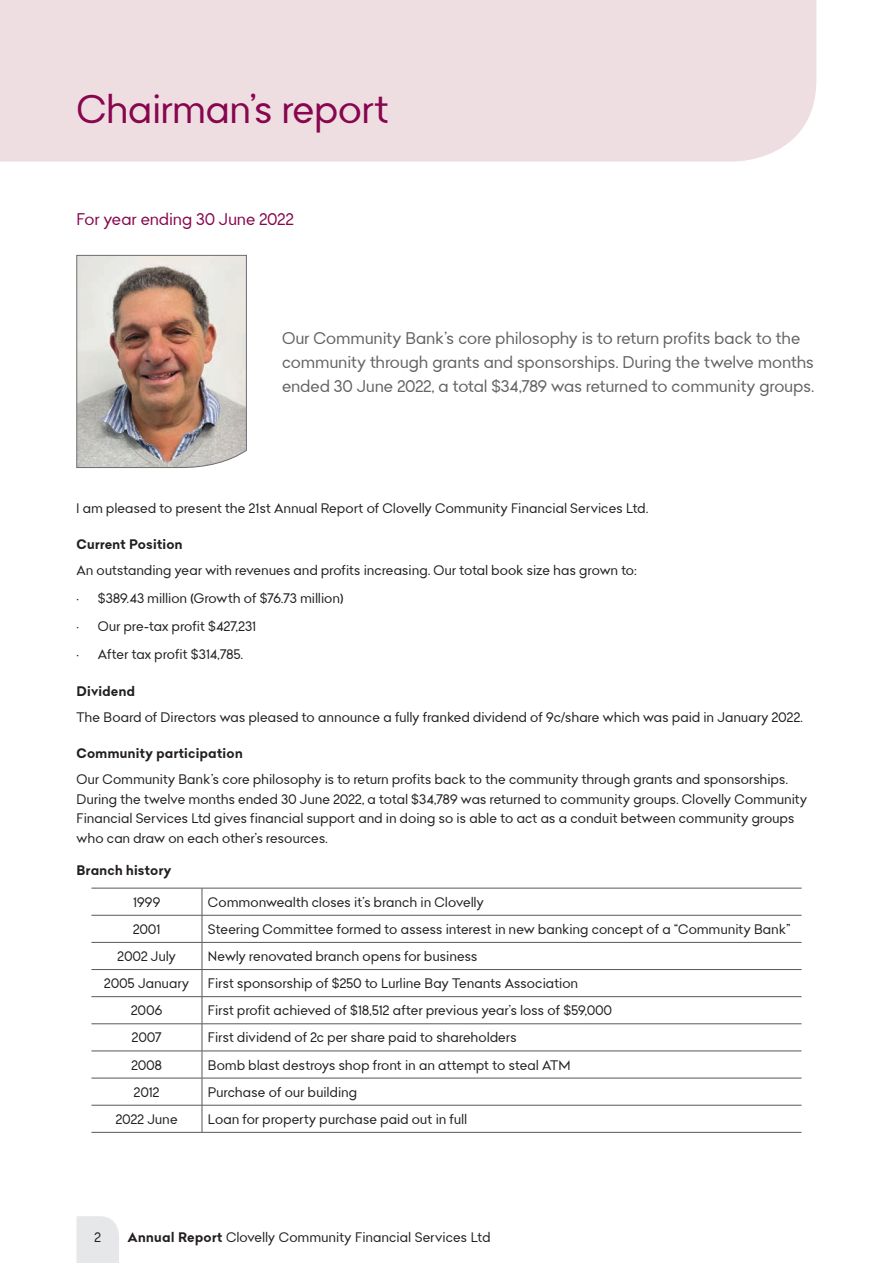
<style>
.page{position:relative;width:893px;height:1263px;background:#fff}
.page>*{position:absolute;margin:0;border:0;box-sizing:border-box;transform-origin:0 0}
.t1{font:39px "Bendigo Sans";letter-spacing:.005em;color:#88064e}
.t2{font:16.5px/24px "Bendigo Sans";letter-spacing:.015em;color:#636366}
.t3{font:16.5px "Bendigo Sans";letter-spacing:.015em;color:#88064e}
.t4{font:13.5px/19.5px "Bendigo Sans";letter-spacing:.02em;color:#231f20}
.t5{font:700 13.5px "Bendigo Sans";letter-spacing:.02em;color:#231f20}
.s1{font-weight:700}
</style>
<div class="page">
<div style="left:77px;top:1216px;width:42px;height:47px;background:#e6e7e9"></div>
<div style="left:0;top:0;width:816px;height:162px;background:#eedee2"></div>
<hr style="left:91px;top:915px;width:111px;height:1px;background:#57585a">
<hr style="left:202px;top:915px;width:599px;height:1px;background:#57585a">
<hr style="left:91px;top:942px;width:111px;height:1px;background:#57585a">
<hr style="left:202px;top:942px;width:599px;height:1px;background:#57585a">
<hr style="left:91px;top:969px;width:111px;height:1px;background:#57585a">
<hr style="left:202px;top:969px;width:599px;height:1px;background:#57585a">
<hr style="left:91px;top:996px;width:111px;height:1px;background:#57585a">
<hr style="left:202px;top:996px;width:599px;height:1px;background:#57585a">
<hr style="left:91px;top:1023px;width:111px;height:1px;background:#57585a">
<hr style="left:202px;top:1023px;width:599px;height:1px;background:#57585a">
<hr style="left:91px;top:1051px;width:111px;height:1px;background:#57585a">
<hr style="left:202px;top:1051px;width:599px;height:1px;background:#57585a">
<hr style="left:91px;top:1078px;width:111px;height:1px;background:#57585a">
<hr style="left:202px;top:1078px;width:599px;height:1px;background:#57585a">
<hr style="left:91px;top:1105px;width:111px;height:1px;background:#57585a">
<hr style="left:202px;top:1105px;width:599px;height:1px;background:#57585a">
<hr style="left:91px;top:888px;width:111px;height:1px;background:#57585a">
<hr style="left:202px;top:888px;width:599px;height:1px;background:#57585a">
<hr style="left:91px;top:1132px;width:111px;height:1px;background:#57585a">
<hr style="left:202px;top:1132px;width:599px;height:1px;background:#57585a">
<svg style="left:202px;top:888px;width:1px;height:244px"></svg>
<img style="left:76px;top:255px;width:171px;height:213px">
<h1 class="t1" style="left:77px;top:83px;width:313px">Chairman’s report</h1>
<p class="t3" style="left:77px;top:208px;width:219px">For year ending 30 June 2022</p>
<p class="t2" style="left:282px;top:325px;width:533px">Our Community Bank’s core philosophy is to return profits back to the community through grants and sponsorships. During the twelve months ended 30 June 2022, a total $34,789 was returned to community groups.</p>
<p class="t4" style="left:77px;top:498px;width:573px">I am pleased to present the 21st Annual Report of Clovelly Community Financial Services Ltd.</p>
<p class="t5" style="left:77px;top:536px;width:108px">Current Position</p>
<p class="t4" style="left:77px;top:560px;width:561px">An outstanding year with revenues and profits increasing. Our total book size has grown to:</p>
<p class="t4" style="left:77px;top:588px;width:268px">• $389.43 million (Growth of $76.73 million)</p>
<p class="t4" style="left:77px;top:616px;width:181px">• Our pre-tax profit $427,231</p>
<p class="t4" style="left:77px;top:644px;width:168px">• After tax profit $314,785.</p>
<p class="t5" style="left:77px;top:682px;width:60px">Dividend</p>
<p class="t4" style="left:77px;top:707px;width:728px">The Board of Directors was pleased to announce a fully franked dividend of 9c/share which was paid in January 2022.</p>
<p class="t5" style="left:77px;top:745px;width:168px">Community participation</p>
<p class="t4" style="left:77px;top:769px;width:732px">Our Community Bank’s core philosophy is to return profits back to the community through grants and sponsorships.<br>During the twelve months ended 30 June 2022, a total $34,789 was returned to community groups. Clovelly Community Financial Services Ltd gives financial support and in doing so is able to act as a conduit between community groups who can draw on each other’s resources.</p>
<p class="t5" style="left:77px;top:862px;width:96px">Branch history</p>
<p class="t4" style="left:133px;top:892px;width:29px">1999</p>
<p class="t4" style="left:208px;top:892px;width:277px">Commonwealth closes it’s branch in Clovelly</p>
<p class="t4" style="left:133px;top:919px;width:29px">2001</p>
<p class="t4" style="left:208px;top:919px;width:584px">Steering Committee formed to assess interest in new banking concept of a “Community Bank”</p>
<p class="t4" style="left:118px;top:946px;width:60px">2002 July</p>
<p class="t4" style="left:208px;top:946px;width:271px">Newly renovated branch opens for business</p>
<p class="t4" style="left:104px;top:973px;width:86px">2005 January</p>
<p class="t4" style="left:208px;top:973px;width:371px">First sponsorship of $250 to Lurline Bay Tenants Association</p>
<p class="t4" style="left:131px;top:1000px;width:32px">2006</p>
<p class="t4" style="left:208px;top:1000px;width:405px">First profit achieved of $18,512 after previous year’s loss of $59,000</p>
<p class="t4" style="left:132px;top:1027px;width:31px">2007</p>
<p class="t4" style="left:208px;top:1027px;width:310px">First dividend of 2c per share paid to shareholders</p>
<p class="t4" style="left:131px;top:1055px;width:32px">2008</p>
<p class="t4" style="left:208px;top:1055px;width:364px">Bomb blast destroys shop front in an attempt to steal ATM</p>
<p class="t4" style="left:134px;top:1082px;width:27px">2012</p>
<p class="t4" style="left:208px;top:1082px;width:151px">Purchase of our building</p>
<p class="t4" style="left:116px;top:1109px;width:63px">2022 June</p>
<p class="t4" style="left:208px;top:1109px;width:260px">Loan for property purchase paid out in full</p>
<p class="t4" style="left:95px;top:1227px;width:8px">2</p>
<p class="t4" style="left:128px;top:1227px;width:364px"><span class="s1">Annual Report</span> Clovelly Community Financial Services Ltd</p>
</div>
